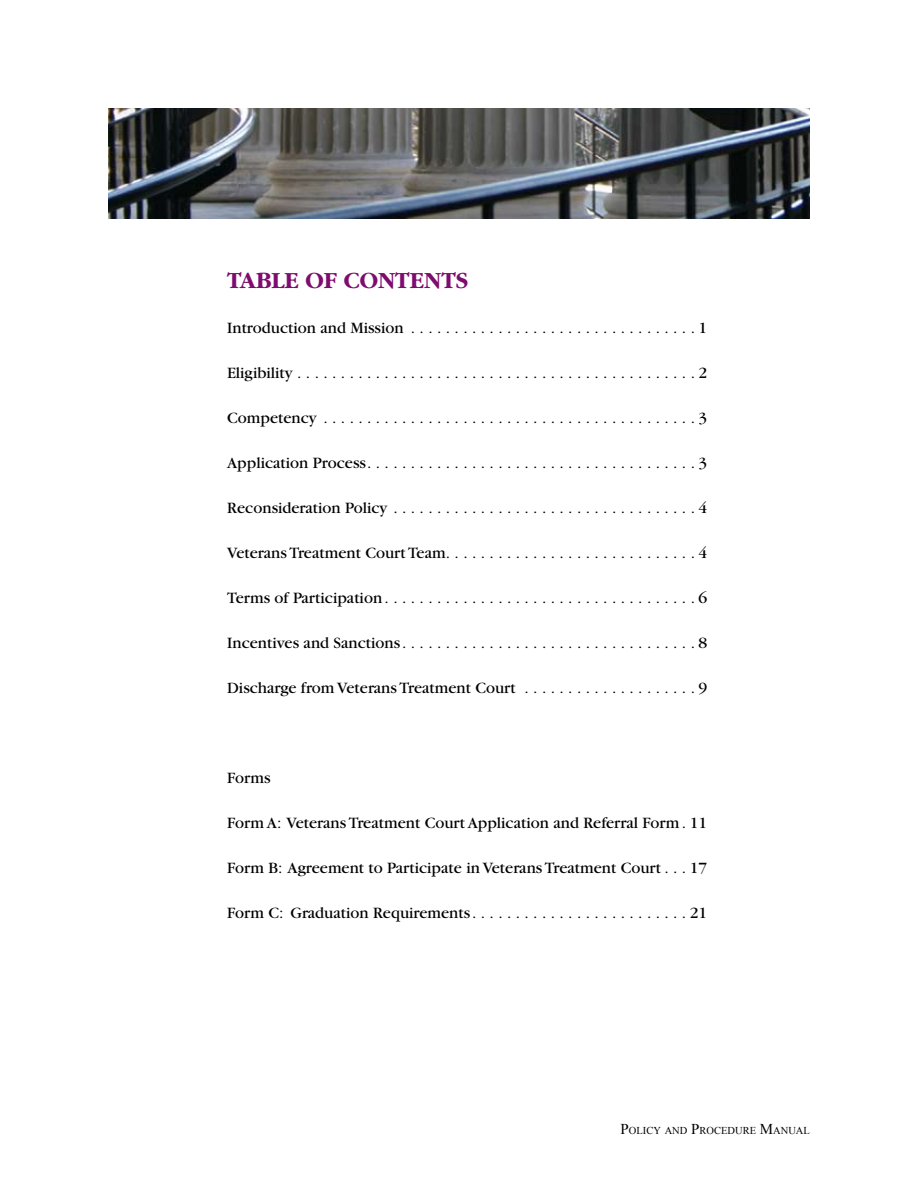
<style>
.page{position:relative;width:918px;height:1188px;background:#fff}
.page>*{position:absolute;margin:0;border:0;box-sizing:border-box;transform-origin:0 0}
.t1{font:700 24px "Garamond";color:#7e0c6e}
.t2{font:16.5px "Garamond";color:#000}
.t3{font:10.5px "Times New Roman";color:#000}
.s1{font-size:15px}
</style>
<div class="page">
<img style="left:108px;top:108px;width:702px;height:110px">
<h1 class="t1" style="left:227px;top:267px;width:243px">TABLE OF CONTENTS</h1>
<p class="t2" style="left:227px;top:319px;width:482px">Introduction and Mission ................................ 1</p>
<p class="t2" style="left:227px;top:364px;width:482px">Eligibility ............................................. 2</p>
<p class="t2" style="left:227px;top:409px;width:482px">Competency .......................................... 3</p>
<p class="t2" style="left:227px;top:454px;width:482px">Application Process . . . . . . . . . . . . . . . . . . . . . . . . . . . . . . . . . . . . . 3</p>
<p class="t2" style="left:227px;top:499px;width:482px">Reconsideration Policy .................................. 4</p>
<p class="t2" style="left:227px;top:544px;width:482px">Veterans Treatment Court Team.............................4</p>
<p class="t2" style="left:227px;top:589px;width:482px">Terms of Participation....................................6</p>
<p class="t2" style="left:227px;top:634px;width:482px">Incentives and Sanctions . . . . . . . . . . . . . . . . . . . . . . . . . . . . . . . . . 8</p>
<p class="t2" style="left:227px;top:679px;width:482px">Discharge from Veterans Treatment Court . . . . . . . . . . . . . . . . . . . 9</p>
<p class="t2" style="left:227px;top:769px;width:45px">Forms</p>
<p class="t2" style="left:227px;top:814px;width:482px">Form A: Veterans Treatment Court Application and Referral Form. 11</p>
<p class="t2" style="left:227px;top:859px;width:482px">Form B: Agreement to Participate in Veterans Treatment Court . . . 17</p>
<p class="t2" style="left:227px;top:904px;width:482px">Form C: Graduation Requirements . . . . . . . . . . . . . . . . . . . . . . . . 21</p>
<p class="t3" style="left:621px;top:1124px;width:191px"><span class="s1">P</span>OLICY AND <span class="s1">P</span>ROCEDURE <span class="s1">M</span>ANUAL</p>
</div>
